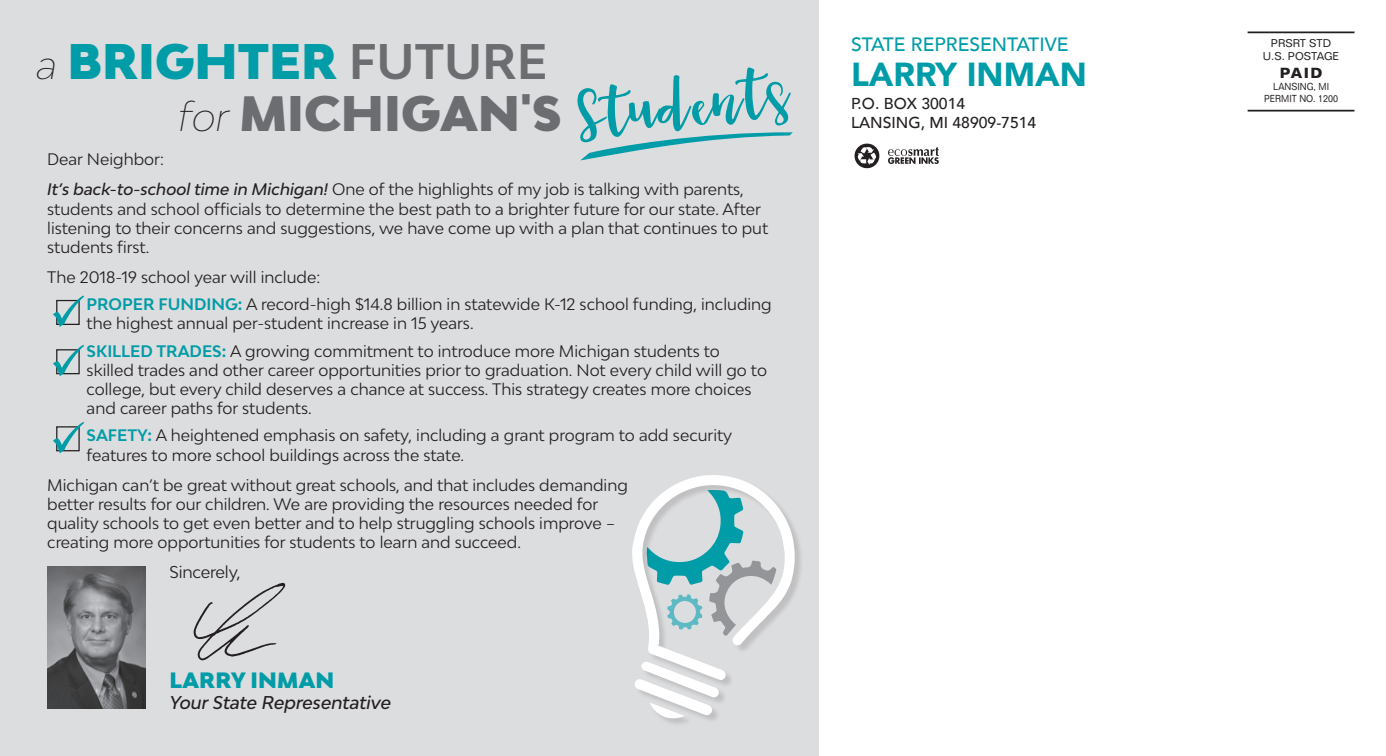
<style>
.page{position:relative;width:1386px;height:756px;background:#fff}
.page>*{position:absolute;margin:0;border:0;box-sizing:border-box;transform-origin:0 0}
.t1{font:65.1px "Tuesday Script Regular";color:#009ca7;scale:1.1 1}
.t2{font:900 47.25px "Bw Modelica";color:#009ca7}
.t3{font:900 47.25px "Bw Modelica";color:#6c6d70}
.t4{font:900 33.25px "Avenir";color:#009ca7}
.t5{font:900 21px "Bw Modelica";letter-spacing:.01em;color:#009ca7}
.t6{font:500 19.25px "Avenir";color:#009ca7}
.t7{font:italic 500 17.5px "Bw Modelica";color:#231f20}
.t8{font:16.1px "Bw Modelica";letter-spacing:-.01em;color:#231f20}
.t9{font:15.75px/19.2px "Bw Modelica";color:#231f20}
.t10{font:500 15.75px "Avenir";color:#231f20}
.t11{font:700 14.35px "Folio BT";color:#231f20}
.t12{font:11.03px "Folio BT";color:#231f20}
.t13{font:9.97px "Folio BT";color:#231f20;scale:.9 1}
.s1{font-weight:100;font-style:italic;font-size:38.5px;color:#231f20}
.s2{font-weight:700;color:#6c6d70}
.s3{font-weight:500;font-style:italic}
.s4{font-weight:700;color:#009ca7}
</style>
<div class="page">
<div style="left:0;top:0;width:819px;height:756px;background:#dcdddf"></div>
<hr style="left:1248px;top:32px;width:106px;height:1px;background:#231f20">
<hr style="left:1248px;top:110px;width:106px;height:2px;background:#231f20">
<img style="left:854px;top:143px;width:26px;height:26px">
<img style="left:889px;top:147px;width:49px;height:16px">
<svg style="left:53px;top:295px;width:31px;height:32px"></svg>
<svg style="left:53px;top:345px;width:31px;height:31px"></svg>
<svg style="left:53px;top:422px;width:31px;height:31px"></svg>
<img style="left:47px;top:566px;width:99px;height:143px">
<svg style="left:581px;top:132px;width:212px;height:28px"></svg>
<div style="left:633px;top:476px;width:170px;height:251px;background:#231f20;opacity:.15"></div>
<svg style="left:632px;top:475px;width:164px;height:245px"></svg>
<img style="left:193px;top:582px;width:93px;height:79px">
<p class="t2" style="left:37px;top:31px;width:512px"><span class="s1">a</span> BRIGHTER <span class="s2">FUTURE</span></p>
<p class="t3" style="left:178px;top:83px;width:385px"><span class="s1">for</span> MICHIGAN'S</p>
<p class="t1" style="left:572px;top:75px;width:194px;rotate:-7deg">Students</p>
<p class="t9" style="left:47px;top:149px;width:118px">Dear Neighbor:</p>
<p class="t9" style="left:47px;top:179px;width:723px"><span class="s3">It’s back-to-school time in Michigan!</span> One of the highlights of my job is talking with parents, students and school officials to determine the best path to a brighter future for our state. After listening to their concerns and suggestions, we have come up with a plan that continues to put students first.</p>
<p class="t9" style="left:47px;top:267px;width:274px">The 2018-19 school year will include:</p>
<p class="t9" style="left:87px;top:294px;width:687px"><span class="s4">PROPER FUNDING:</span> A record-high $14.8 billion in statewide K-12 school funding, including the highest annual per-student increase in 15 years.</p>
<p class="t9" style="left:87px;top:341px;width:682px"><span class="s4">SKILLED TRADES:</span> A growing commitment to introduce more Michigan students to skilled trades and other career opportunities prior to graduation. Not every child will go to college, but every child deserves a chance at success. This strategy creates more choices and career paths for students.</p>
<p class="t9" style="left:87px;top:426px;width:647px"><span class="s4">SAFETY:</span> A heightened emphasis on safety, including a grant program to add security features to more school buildings across the state.</p>
<p class="t9" style="left:47px;top:475px;width:582px">Michigan can’t be great without great schools, and that includes demanding better results for our children. We are providing the resources needed for quality schools to get even better and to help struggling schools improve – creating more opportunities for students to learn and succeed.</p>
<p class="t8" style="left:170px;top:561px;width:73px">Sincerely,</p>
<p class="t5" style="left:170px;top:666px;width:166px">LARRY INMAN</p>
<p class="t7" style="left:170px;top:691px;width:223px">Your State Representative</p>
<p class="t6" style="left:851px;top:27px;width:219px">STATE REPRESENTATIVE</p>
<p class="t4" style="left:851px;top:46px;width:237px">LARRY INMAN</p>
<p class="t10" style="left:851px;top:89px;width:116px">P.O. BOX 30014</p>
<p class="t10" style="left:851px;top:109px;width:187px">LANSING, MI 48909-7514</p>
<p class="t12" style="left:1271px;top:37px;width:62px">PRSRT STD</p>
<p class="t12" style="left:1263px;top:50px;width:78px">U.S. POSTAGE</p>
<p class="t11" style="left:1280px;top:64px;width:44px">PAID</p>
<p class="t13" style="left:1273px;top:80px;width:64px">LANSING, MI</p>
<p class="t13" style="left:1264px;top:92px;width:84px">PERMIT NO. 1200</p>
</div>
